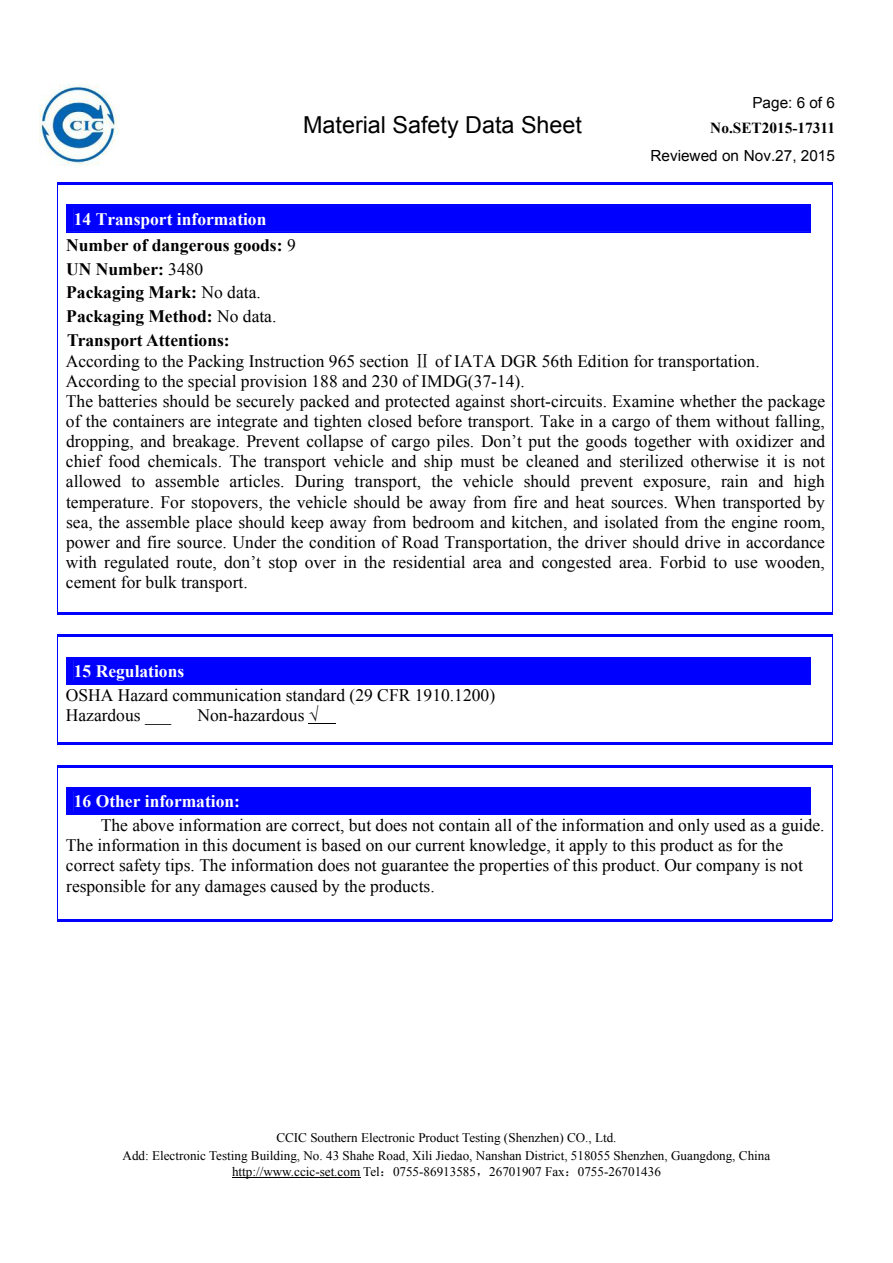
<style>
.page{position:relative;width:893px;height:1263px;background:#fff}
.page>*{position:absolute;margin:0;border:0;box-sizing:border-box;transform-origin:0 0}
.t1{font:23.4px "Arial";color:#000}
.t2{font:17.55px/20.1px "Times New Roman";color:#000}
.t3{font:700 17.55px/23.5px "Times New Roman";color:#000}
.t4{font:15.3px/28px "Arial";color:#000;text-align:right}
.t5{font:13.2px/17.5px "Times New Roman";color:#000;text-align:center}
.s1{font-family:"Times New Roman";font-weight:700}
.s2{color:#fff}
.s3{font-weight:400}
.s4{font-family:"N Sim Sun"}
.s5{font-weight:700;color:#fff}
.s6{font-family:"Sim Sun"}
</style>
<div class="page">
<hr style="left:232px;top:1177px;width:128px;height:1px;background:#000">
<img style="left:40px;top:85px;width:79px;height:81px">
<div style="left:66px;top:205px;width:745px;height:28px;background:#00f"></div>
<hr style="left:58px;top:182px;width:775px;height:3px;background:#00f">
<hr style="left:58px;top:185px;width:1px;height:427px;background:#00f">
<hr style="left:58px;top:612px;width:774px;height:2px;background:#00f">
<hr style="left:832px;top:185px;width:1px;height:429px;background:#00f">
<div style="left:66px;top:657px;width:745px;height:28px;background:#00f"></div>
<svg style="left:309px;top:723px;width:27px;height:1px"></svg>
<hr style="left:58px;top:634px;width:775px;height:3px;background:#00f">
<hr style="left:58px;top:637px;width:1px;height:106px;background:#00f">
<hr style="left:58px;top:743px;width:774px;height:2px;background:#00f">
<hr style="left:832px;top:637px;width:1px;height:108px;background:#00f">
<div style="left:66px;top:787px;width:745px;height:28px;background:#00f"></div>
<hr style="left:58px;top:765px;width:775px;height:2px;background:#00f">
<hr style="left:58px;top:767px;width:1px;height:152px;background:#00f">
<hr style="left:58px;top:919px;width:774px;height:2px;background:#00f">
<hr style="left:832px;top:767px;width:1px;height:154px;background:#00f">
<p class="t4" style="left:752px;top:89px;width:84px">Page: 6 of 6</p>
<p class="t1" style="left:303px;top:110px;width:280px">Material Safety Data Sheet</p>
<p class="t4" style="left:650px;top:114px;width:186px"><span class="s1">No.SET2015-17311<br></span>Reviewed on Nov.27, 2015</p>
<p class="t3" style="left:66px;top:205px;width:231px;line-height:26.4px;text-indent:8px"><span class="s2">14 Transport information<br></span>Number of dangerous goods: <span class="s3">9</span></p>
<p class="t3" style="left:66px;top:257px;width:212px">UN Number: <span class="s3">3480<br></span>Packaging Mark: <span class="s3">No data.<br></span>Packaging Method: <span class="s3">No data.<br></span>Transport Attentions:</p>
<p class="t2" style="left:66px;top:350px;width:761px">According to the Packing Instruction 965 section <span class="s4">Ⅱ</span> of IATA DGR 56th Edition for transportation.<br>According to the special provision 188 and 230 of IMDG(37-14).<br>The batteries should be securely packed and protected against short-circuits. Examine whether the package of the containers are integrate and tighten closed before transport. Take in a cargo of them without falling, dropping, and breakage. Prevent collapse of cargo piles. Don’t put the goods together with oxidizer and chief food chemicals. The transport vehicle and ship must be cleaned and sterilized otherwise it is not allowed to assemble articles. During transport, the vehicle should prevent exposure, rain and high temperature. For stopovers, the vehicle should be away from fire and heat sources. When transported by sea, the assemble place should keep away from bedroom and kitchen, and isolated from the engine room, power and fire source. Under the condition of Road Transportation, the driver should drive in accordance with regulated route, don’t stop over in the residential area and congested area. Forbid to use wooden, cement for bulk transport.</p>
<p class="t2" style="left:66px;top:659px;width:431px;line-height:23.7px;text-indent:8px"><span class="s5">15 Regulations<br></span>OSHA Hazard communication standard (29 CFR 1910.1200)</p>
<p class="t2" style="left:66px;top:705px;width:107px">Hazardous ___</p>
<p class="t2" style="left:197px;top:705px;width:123px">Non-hazardous √</p>
<p class="t2" style="left:101px;top:789px;width:725px;line-height:23.7px;text-indent:-27px"><span class="s5">16 Other information:<br></span>The above information are correct, but does not contain all of the information and only used as a guide.</p>
<p class="t2" style="left:66px;top:835px;width:738px">The information in this document is based on our current knowledge, it apply to this product as for the correct safety tips. The information does not guarantee the properties of this product. Our company is not responsible for any damages caused by the products.</p>
<p class="t5" style="left:122px;top:1129px;width:649px">CCIC Southern Electronic Product Testing (Shenzhen) CO., Ltd.<br>Add: Electronic Testing Building, No. 43 Shahe Road, Xili Jiedao, Nanshan District, 518055 Shenzhen, Guangdong, China</p>
<p class="t5" style="left:232px;top:1162px;width:430px">http://www.ccic-set.com Tel<span class="s6">：</span>0755-86913585<span class="s6">，</span>26701907 Fax<span class="s6">：</span>0755-26701436</p>
</div>
